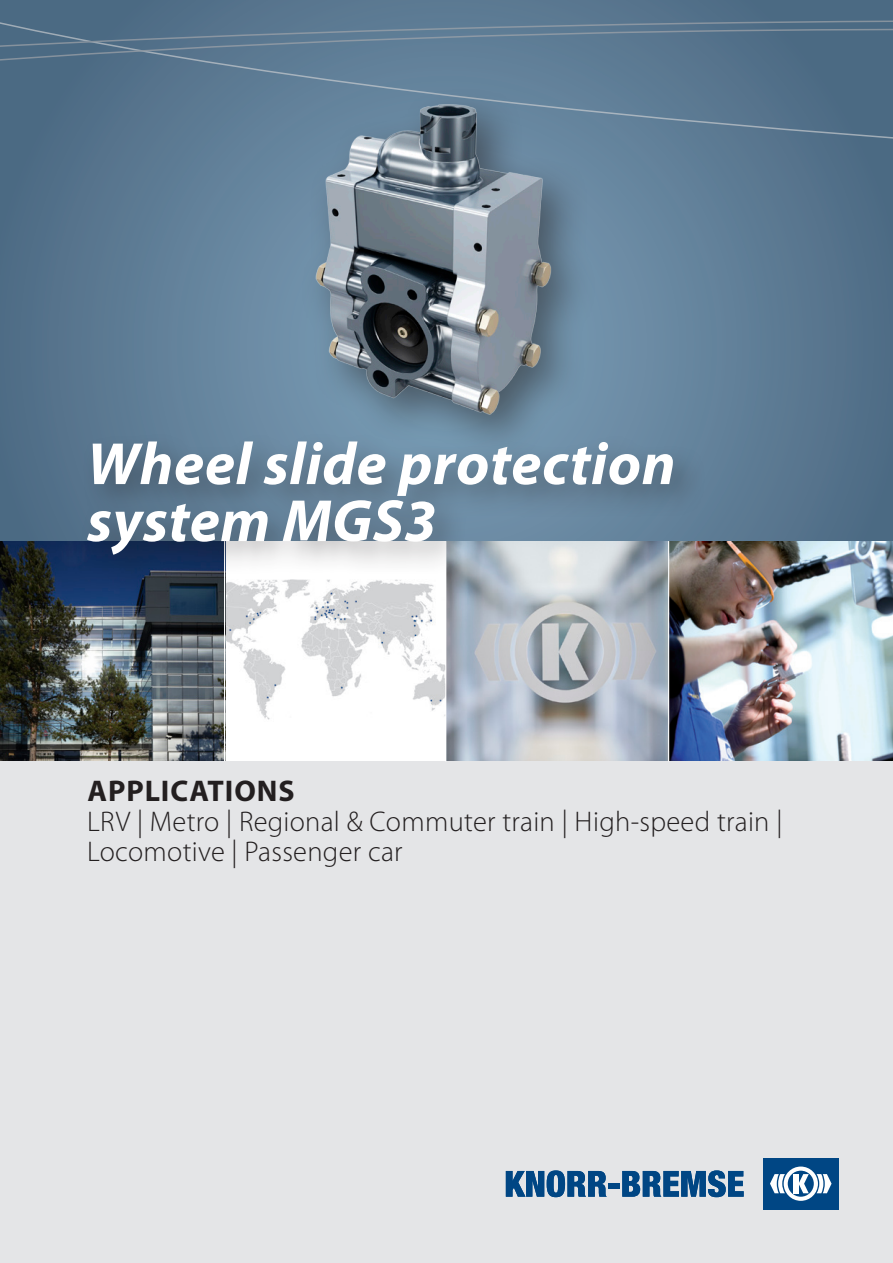
<style>
.page{position:relative;width:893px;height:1263px;background:#fff}
.page>*{position:absolute;margin:0;border:0;box-sizing:border-box;transform-origin:0 0}
.t1{font:italic 700 60px/57px "Myriad Pro";letter-spacing:.01em;color:#fff}
.t2{font:700 30px "Myriad Pro";letter-spacing:.03em;color:#231f20}
.t3{font:300 28.5px/30px "Myriad Pro";letter-spacing:.01em;color:#231f20}
</style>
<div class="page">
<svg style="left:0;top:382px;width:893px;height:159px"></svg>
<div style="left:0;top:545px;width:893px;height:718px;background:#e4e5e7"></div>
<div style="left:224px;top:541px;width:222px;height:220px;background:#fff"></div>
<img style="left:225px;top:588px;width:220px;height:133px">
<img style="left:0;top:541px;width:224px;height:220px">
<img style="left:446px;top:541px;width:447px;height:220px">
<hr style="left:668px;top:541px;width:1px;height:220px;background:#fff">
<svg style="left:506px;top:1170px;width:101px;height:27px"></svg>
<div style="left:608px;top:1183px;width:11px;height:6px;background:#004684"></div>
<svg style="left:622px;top:1170px;width:122px;height:27px"></svg>
<div style="left:763px;top:1158px;width:75px;height:51px;background:#004684"></div>
<svg style="left:770px;top:1166px;width:61px;height:35px"></svg>
<svg style="left:0;top:0;width:893px;height:6px"></svg>
<svg style="left:0;top:6px;width:893px;height:376px"></svg>
<div style="left:78px;top:431px;width:630px;height:157px;background:#231f20;opacity:.4"></div>
<div style="left:300px;top:87px;width:297px;height:373px;background:#6c8ba2"></div>
<img style="left:268px;top:91px;width:361px;height:361px">
<h1 class="t1" style="left:87px;top:433px;width:590px">Wheel slide protection system MGS3</h1>
<p class="t2" style="left:87px;top:771px;width:209px">APPLICATIONS</p>
<p class="t3" style="left:87px;top:806px;width:697px">LRV | Metro | Regional &amp; Commuter train | High-speed train |<br>Locomotive | Passenger car</p>
</div>
